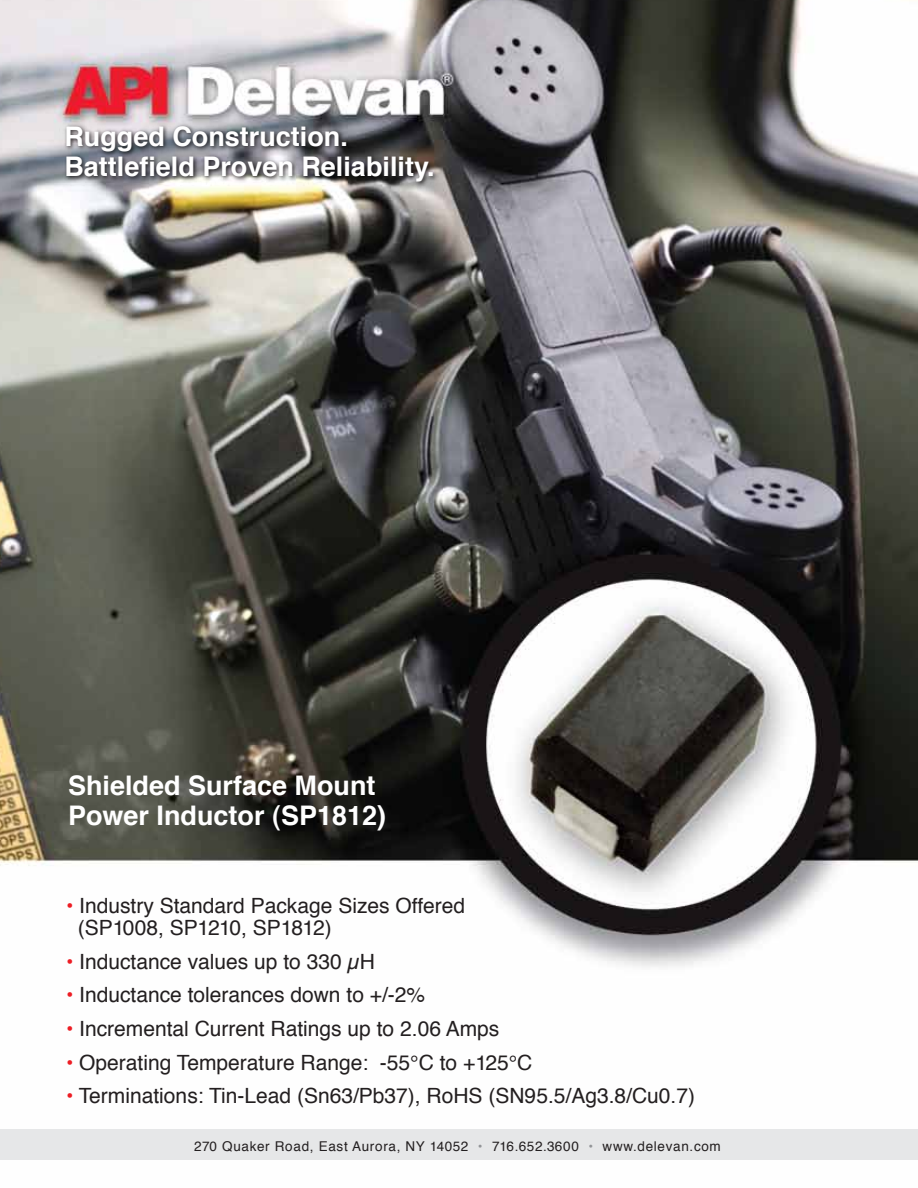
<style>
.page{position:relative;width:918px;height:1188px;background:#fff}
.page>*{position:absolute;margin:0;border:0;box-sizing:border-box;transform-origin:0 0}
.t1{font:700 27px/30px "Helvetica";color:#fff}
.t2{font:21px/22.5px "Helvetica";color:#231f20}
.t3{font:13.5px "Helvetica";letter-spacing:.05em;color:#231f20}
.s1{color:#ed1d24}
.s2{color:#939598}
</style>
<div class="page">
<img style="left:0;top:0;width:918px;height:967px">
<img style="left:59px;top:118px;width:383px;height:79px">
<div style="left:0;top:1129px;width:918px;height:31px;background:#e6e7e8"></div>
<p class="t1" style="left:64px;top:122px;width:372px">Rugged Construction.<br>Battlefield Proven Reliability.</p>
<p class="t1" style="left:68px;top:771px;width:320px">Shielded Surface Mount<br>Power Inductor (SP1812)</p>
<p class="t2" style="left:78px;top:895px;width:389px;text-indent:-12px"><span class="s1">•</span> Industry Standard Package Sizes Offered (SP1008, SP1210, SP1812)</p>
<p class="t2" style="left:66px;top:951px;width:310px"><span class="s1">•</span> Inductance values up to 330 µH</p>
<p class="t2" style="left:66px;top:984px;width:361px"><span class="s1">•</span> Inductance tolerances down to +/-2%</p>
<p class="t2" style="left:66px;top:1018px;width:435px"><span class="s1">•</span> Incremental Current Ratings up to 2.06 Amps</p>
<p class="t2" style="left:66px;top:1052px;width:468px"><span class="s1">•</span> Operating Temperature Range: -55°C to +125°C</p>
<p class="t2" style="left:66px;top:1085px;width:631px"><span class="s1">•</span> Terminations: Tin-Lead (Sn63/Pb37), RoHS (SN95.5/Ag3.8/Cu0.7)</p>
<p class="t3" style="left:194px;top:1136px;width:528px">270 Quaker Road, East Aurora, NY 14052 <span class="s2">•</span> 716.652.3600 <span class="s2">•</span> www.delevan.com</p>
</div>
